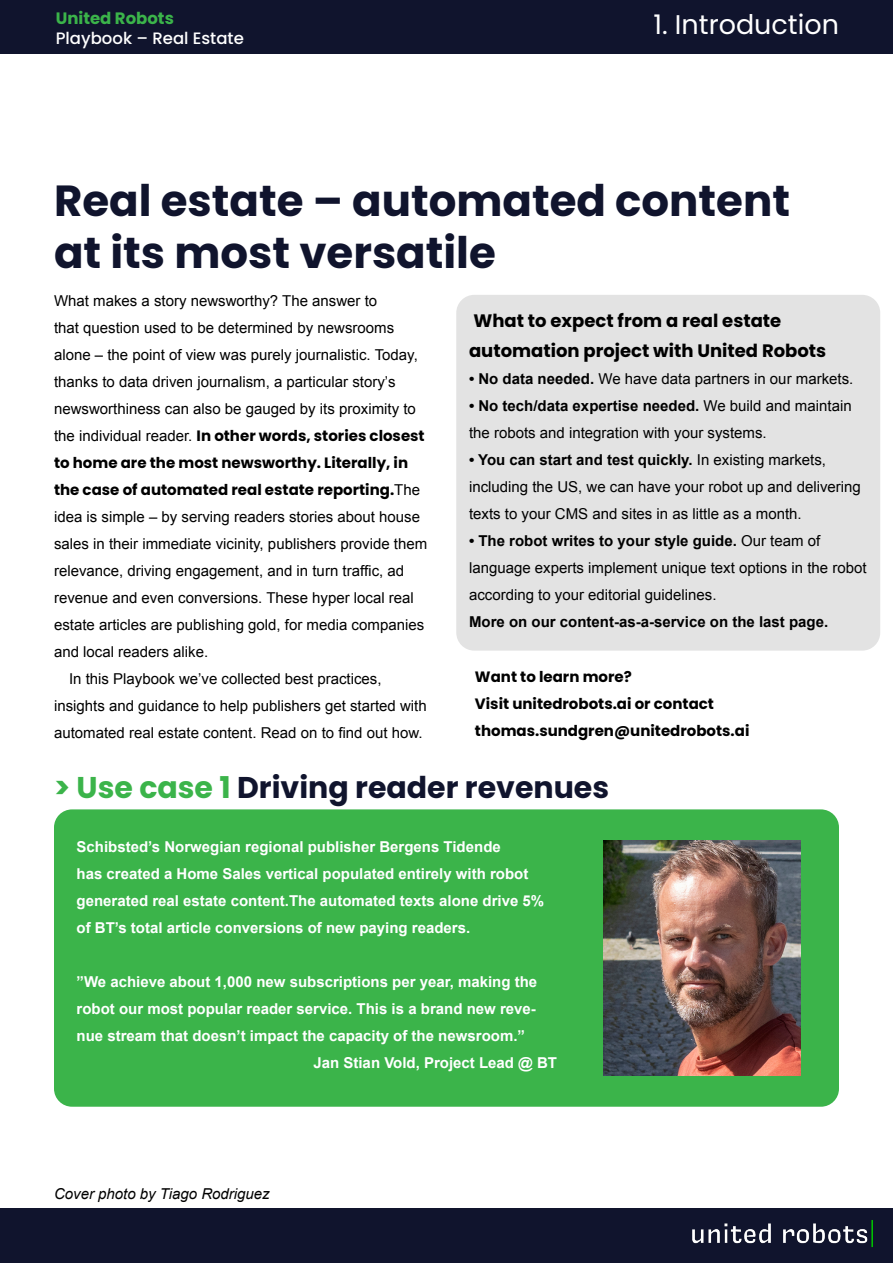
<style>
.page{position:relative;width:893px;height:1263px;background:#fff}
.page>*{position:absolute;margin:0;border:0;box-sizing:border-box;transform-origin:0 0}
.t1{font:700 43.5px/52.2px "Poppins";color:#10142d}
.t2{font:700 30px "Poppins";color:#10142d}
.t3{font:27px "Poppins";color:#fff}
.t4{font:700 18px/30px "Poppins";color:#000}
.t5{font:500 16.5px "Poppins";color:#fff}
.t6{font:700 16.5px "Poppins";color:#3bb44a}
.t7{font:15px/27px "Arial";color:#000}
.t8{font:700 15px/27px "Arial";color:#fff}
.t9{font:700 15px/27px "Poppins";color:#000}
.t10{font:700 15px "Arial";color:#000}
.t11{font:italic 15px "Arial";color:#000}
.s1{font-family:"Arial";font-weight:400}
.s2{font-weight:700}
.s3{color:#3bb44a}
</style>
<div class="page">
<div style="left:0;top:0;width:893px;height:53px;background:#10142d"></div>
<div style="left:0;top:1209px;width:893px;height:54px;background:#10142d"></div>
<img style="left:692px;top:1220px;width:181px;height:28px">
<div style="left:54px;top:809px;width:785px;height:298px;background:#3bb44a;border-radius:18px"></div>
<img style="left:604px;top:840px;width:197px;height:236px">
<div style="left:456px;top:295px;width:424px;height:356px;background:#e3e3e3;border-radius:18px"></div>
<p class="t6" style="left:56px;top:9px;width:120px">United Robots</p>
<p class="t5" style="left:56px;top:29px;width:190px">Playbook – Real Estate</p>
<h3 class="t3" style="left:653px;top:9px;width:187px">1. Introduction</h3>
<h1 class="t1" style="left:54px;top:175px;width:737px">Real estate – automated content at its most versatile</h1>
<p class="t7" style="left:54px;top:287px;width:365px">What makes a story newsworthy? The answer to<br>that question used to be determined by newsrooms alone – the point of view was purely journalistic. Today, thanks to data driven journalism, a particular story’s newsworthiness can also be gauged by its proximity to</p>
<p class="t9" style="left:54px;top:422px;width:372px"><span class="s1">the individual reader.</span> In other words, stories closest to home are the most newsworthy. Literally, in the case of automated real estate reporting.<span class="s1">The</span></p>
<p class="t7" style="left:54px;top:503px;width:367px">idea is simple – by serving readers stories about house</p>
<p class="t7" style="left:54px;top:530px;width:375px">sales in their immediate vicinity, publishers provide them</p>
<p class="t7" style="left:54px;top:557px;width:352px">relevance, driving engagement, and in turn traffic, ad</p>
<p class="t7" style="left:54px;top:584px;width:361px">revenue and even conversions. These hyper local real</p>
<p class="t7" style="left:54px;top:611px;width:372px">estate articles are publishing gold, for media companies</p>
<p class="t7" style="left:54px;top:638px;width:156px">and local readers alike.</p>
<p class="t7" style="left:69px;top:665px;width:314px">In this Playbook we’ve collected best practices,</p>
<p class="t7" style="left:54px;top:692px;width:374px">insights and guidance to help publishers get started with</p>
<p class="t7" style="left:54px;top:719px;width:370px">automated real estate content. Read on to find out how.</p>
<p class="t4" style="left:469px;top:305px;width:359px">What to expect from a real estate automation project with United Robots</p>
<p class="t7" style="left:469px;top:365px;width:386px"><span class="s2">• No data needed.</span> We have data partners in our markets.</p>
<p class="t7" style="left:469px;top:392px;width:384px"><span class="s2">• No tech/data expertise needed.</span> We build and maintain the robots and integration with your systems.</p>
<p class="t7" style="left:469px;top:446px;width:393px"><span class="s2">• You can start and test quickly.</span> In existing markets, including the US, we can have your robot up and delivering texts to your CMS and sites in as little as a month.</p>
<p class="t7" style="left:469px;top:527px;width:399px"><span class="s2">• The robot writes to your style guide.</span> Our team of language experts implement unique text options in the robot according to your editorial guidelines.</p>
<p class="t10" style="left:469px;top:611px;width:361px">More on our content-as-a-service on the last page.</p>
<p class="t9" style="left:475px;top:663px;width:276px">Want to learn more?<br>Visit unitedrobots.ai or contact thomas.sundgren@unitedrobots.ai</p>
<h2 class="t2" style="left:54px;top:770px;width:557px"><span class="s3">&gt; Use case 1</span> Driving reader revenues</h2>
<p class="t8" style="left:77px;top:833px;width:469px">Schibsted’s Norwegian regional publisher Bergens Tidende<br>has created a Home Sales vertical populated entirely with robot generated real estate content.The automated texts alone drive 5% of BT’s total article conversions of new paying readers.</p>
<p class="t8" style="left:77px;top:968px;width:462px">”We achieve about 1,000 new subscriptions per year, making the</p>
<p class="t8" style="left:77px;top:995px;width:461px">robot our most popular reader service. This is a brand new reve-</p>
<p class="t8" style="left:77px;top:1022px;width:450px">nue stream that doesn’t impact the capacity of the newsroom.”</p>
<p class="t8" style="left:313px;top:1049px;width:245px">Jan Stian Vold, Project Lead @ BT</p>
<p class="t11" style="left:54px;top:1184px;width:217px">Cover photo by Tiago Rodriguez</p>
</div>
